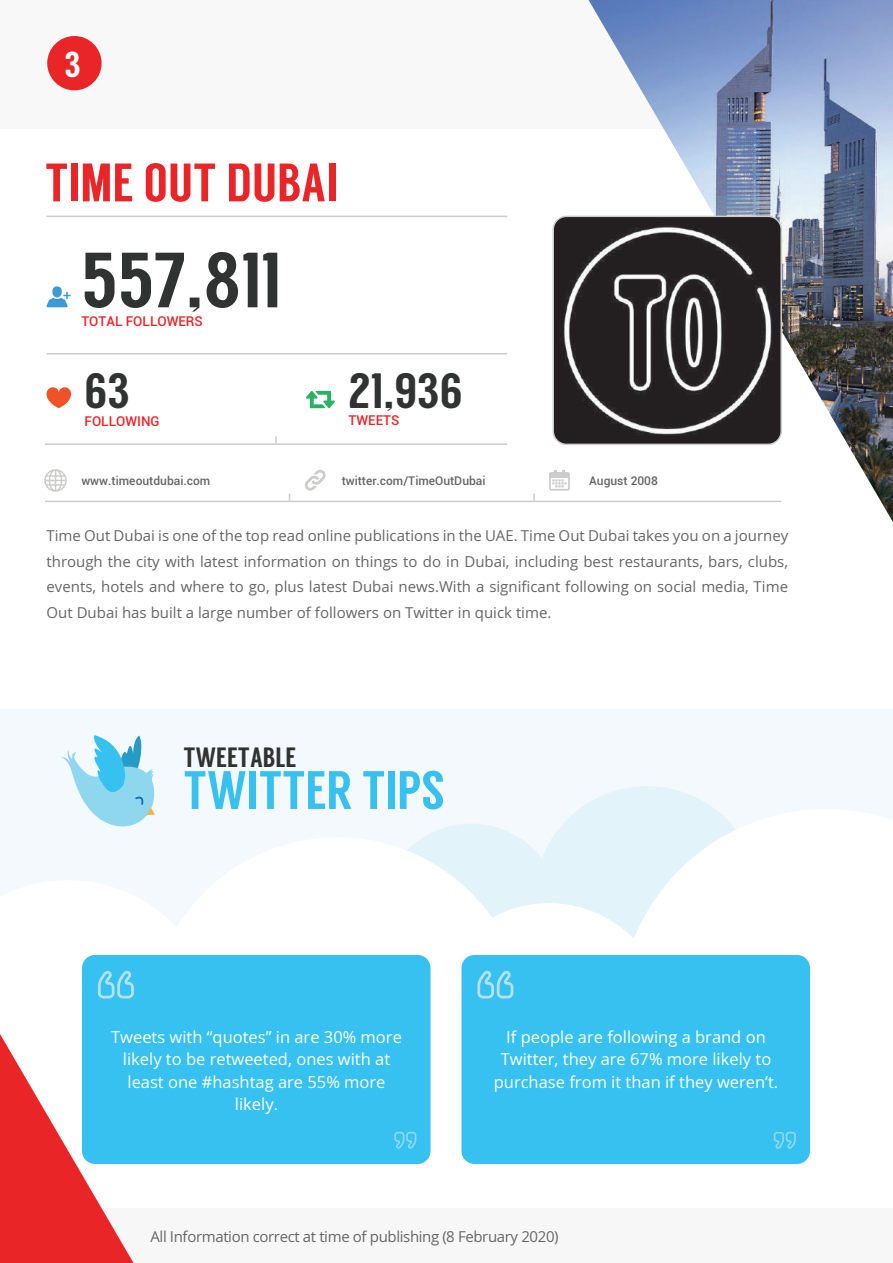
<style>
.page{position:relative;width:893px;height:1263px;background:#fff}
.page>*{position:absolute;margin:0;border:0;box-sizing:border-box;transform-origin:0 0}
.t1{font:78px "Langdon";color:#313232}
.t2{font:54px "Langdon";color:#ea2528}
.t3{font:54px "Langdon";color:#36c1f1}
.t4{font:49.5px "Langdon";color:#313232}
.t5{font:36px "Langdon";color:#fff}
.t6{font:27.9px "Langdon";color:#313232}
.t7{font:16.5px/22.5px "Open Sans";color:#fff;text-align:center}
.t8{font:15px/25.5px "Open Sans";letter-spacing:-.025em;color:#666;text-align:justify}
.t9{font:500 13.5px "Roboto";color:#ea2528}
.t10{font:500 12px "Roboto";color:#666}
</style>
<div class="page">
<div style="left:0;top:0;width:893px;height:129px;background:#f8f8f8"></div>
<div style="left:0;top:1208px;width:893px;height:55px;background:#f7f7f7"></div>
<img style="left:588px;top:0;width:305px;height:522px">
<svg style="left:0;top:1034px;width:134px;height:229px"></svg>
<hr style="left:46px;top:353px;width:461px;height:1px;background:#cccccb">
<hr style="left:46px;top:216px;width:461px;height:1px;background:#cccccb">
<hr style="left:45px;top:443px;width:462px;height:2px;background:#cccccb">
<svg style="left:275px;top:436px;width:2px;height:7px"></svg>
<hr style="left:45px;top:501px;width:736px;height:1px;background:#cccccb">
<svg style="left:533px;top:494px;width:2px;height:7px"></svg>
<img style="left:555px;top:216px;width:226px;height:228px">
<div style="left:552px;top:216px;width:230px;height:229px;border:2px solid #cccccb;border-radius:13px"></div>
<div style="left:47px;top:36px;width:55px;height:54px;background:#ea2528;border-radius:50%"></div>
<svg style="left:306px;top:391px;width:29px;height:17px"></svg>
<svg style="left:46px;top:387px;width:25px;height:21px"></svg>
<div style="left:52px;top:286px;width:10px;height:11px;background:#3c9bd5;border-radius:50%"></div>
<svg style="left:46px;top:292px;width:25px;height:15px"></svg>
<svg style="left:549px;top:470px;width:21px;height:21px"></svg>
<svg style="left:305px;top:470px;width:21px;height:21px"></svg>
<svg style="left:44px;top:469px;width:23px;height:23px"></svg>
<svg style="left:0;top:709px;width:893px;height:218px;fill:#f3f9fd"></svg>
<svg style="left:60px;top:735px;width:96px;height:106px"></svg>
<div style="left:82px;top:955px;width:348px;height:209px;background:#36c1f1;border-radius:13px"></div>
<svg style="left:98px;top:971px;width:36px;height:27px"></svg>
<svg style="left:394px;top:1132px;width:22px;height:17px"></svg>
<div style="left:461px;top:955px;width:349px;height:209px;background:#36c1f1;border-radius:13px"></div>
<svg style="left:477px;top:971px;width:36px;height:27px"></svg>
<svg style="left:774px;top:1132px;width:22px;height:17px"></svg>
<svg style="left:407px;top:786px;width:329px;height:153px"></svg>
<h3 class="t5" style="left:65px;top:44px;width:18px">3</h3>
<h2 class="t2" style="left:45px;top:151px;width:295px">TIME OUT DUBAI</h2>
<h1 class="t1" style="left:81px;top:235px;width:201px">557,811</h1>
<p class="t9" style="left:81px;top:312px;width:123px">TOTAL FOLLOWERS</p>
<h3 class="t4" style="left:85px;top:362px;width:47px">63</h3>
<p class="t9" style="left:85px;top:411px;width:77px">FOLLOWING</p>
<p class="t9" style="left:349px;top:411px;width:52px">TWEETS</p>
<h3 class="t4" style="left:349px;top:362px;width:116px">21,936</h3>
<p class="t10" style="left:81px;top:472px;width:130px">w w w mi t . moc . i abud t uoe</p>
<p class="t10" style="left:589px;top:472px;width:70px">A 8002t sugu</p>
<p class="t10" style="left:342px;top:472px;width:145px">twitter.com/TimeOutDubai</p>
<p class="t8" style="left:46px;top:523px;width:743px">Time Out Dubai is one of the top read online publications in the UAE. Time Out Dubai takes you on a journey through the city with latest information on things to do in Dubai, including best restaurants, bars, clubs, events, hotels and where to go, plus latest Dubai news.With a significant following on social media, Time Out Dubai has built a large number of followers on Twitter in quick time.</p>
<h3 class="t6" style="left:183px;top:741px;width:114px">TWEETABLE</h3>
<h2 class="t3" style="left:183px;top:759px;width:263px">TWITTER TIPS</h2>
<p class="t7" style="left:111px;top:1025px;width:292px">Tweets with “quotes” in are 30% more likely to be retweeted, ones with at least one #hashtag are 55% more likely.</p>
<p class="t7" style="left:494px;top:1025px;width:286px">If people are following a brand on<br>Twitter, they are 67% more likely to purchase from it than if they weren’t.</p>
<p class="t8" style="left:150px;top:1224px;width:410px">All Information correct at time of publishing (8 February 2020)</p>
</div>
